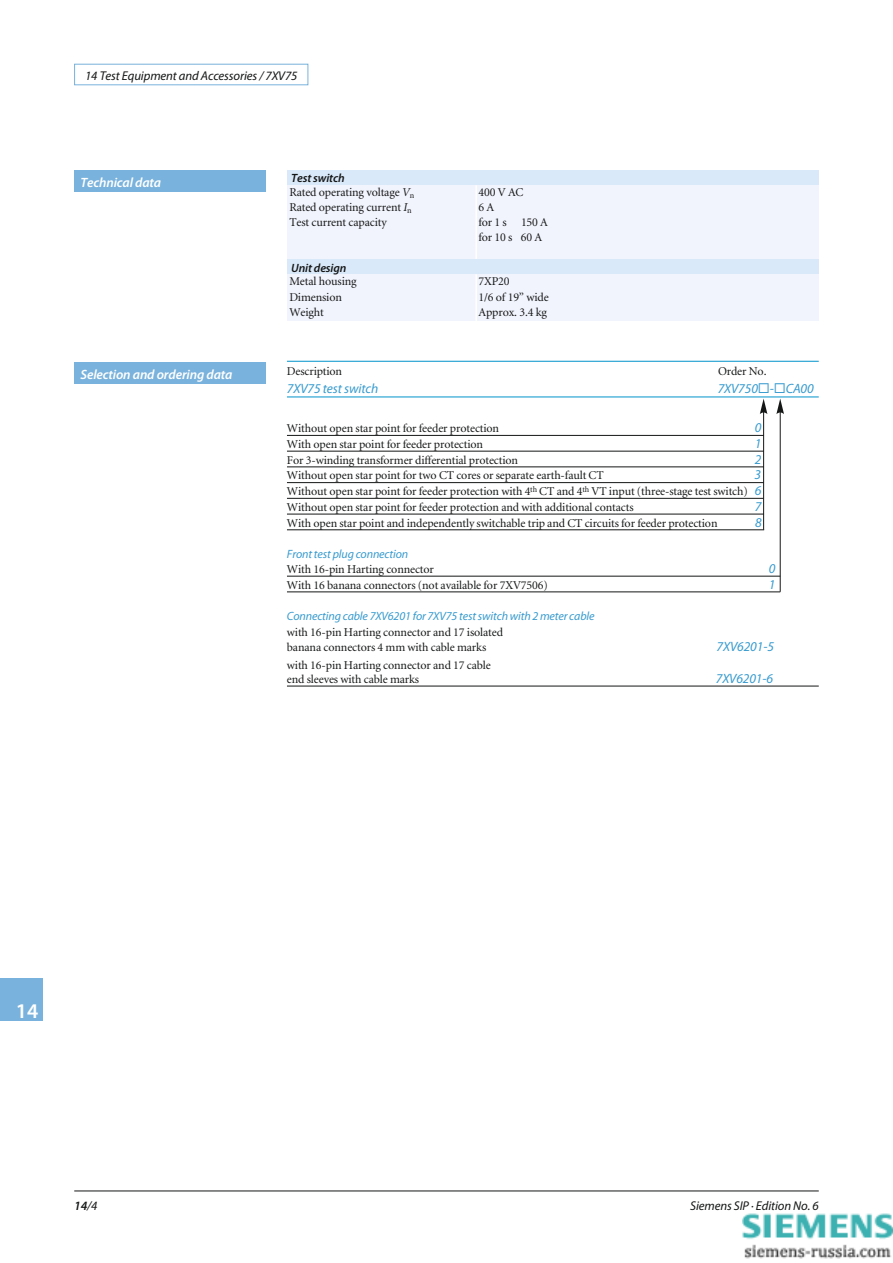
<style>
.page{position:relative;width:893px;height:1263px;background:#fff}
.page>*{position:absolute;margin:0;border:0;box-sizing:border-box;transform-origin:0 0}
.t1{font:300 21px "Myriad Pro";color:#fff}
.t2{font:italic 13.5px "Myriad Pro";letter-spacing:-.01em;color:#389bcf}
.t3{font:italic 300 13.5px "Myriad Pro";letter-spacing:-.01em;color:#fff}
.t4{font:italic 12.75px "Myriad Pro";letter-spacing:-.01em;color:#151616}
.t5{font:italic 300 12.75px "Myriad Pro";color:#151616}
.t6{font:12px/15.1px "Minion";letter-spacing:-.01em;color:#151616}
.t7{font:italic 12px "Myriad";letter-spacing:-.015em;color:#389bcf}
.t8{font:italic 300 12px "Myriad Pro";letter-spacing:-.01em;color:#151616}
.s1{font-style:italic}
.s2{font-family:"Myriad Pro";font-style:italic;font-size:13.5px;color:#389bcf}
.s3{font-weight:400}
</style>
<div class="page">
<div style="left:287px;top:170px;width:531px;height:151px;background:#f1f4fd"></div>
<div style="left:287px;top:259px;width:531px;height:15px;background:#d9e9f9"></div>
<div style="left:287px;top:170px;width:531px;height:15px;background:#d9e9f9"></div>
<hr style="left:74px;top:1191px;width:744px;height:1px;background:#151616">
<div style="left:74px;top:64px;width:234px;height:21px;border:1px solid #79b2dc"></div>
<div style="left:0;top:978px;width:42px;height:43px;background:#79b2dc"></div>
<hr style="left:287px;top:361px;width:531px;height:1px;background:#0093cb">
<hr style="left:287px;top:397px;width:531px;height:1px;background:#0093cb">
<hr style="left:287px;top:435px;width:476px;height:1px;background:#151616">
<hr style="left:287px;top:451px;width:476px;height:1px;background:#151616">
<hr style="left:287px;top:467px;width:476px;height:1px;background:#151616">
<hr style="left:287px;top:482px;width:476px;height:1px;background:#151616">
<hr style="left:287px;top:498px;width:476px;height:1px;background:#151616">
<hr style="left:287px;top:514px;width:476px;height:1px;background:#151616">
<hr style="left:287px;top:529px;width:477px;height:1px;background:#151616">
<hr style="left:287px;top:576px;width:493px;height:1px;background:#151616">
<hr style="left:287px;top:592px;width:493px;height:1px;background:#151616">
<hr style="left:287px;top:686px;width:531px;height:1px;background:#151616">
<hr style="left:779px;top:412px;width:1px;height:180px;background:#151616">
<svg style="left:776px;top:399px;width:8px;height:15px"></svg>
<hr style="left:763px;top:412px;width:1px;height:118px;background:#151616">
<svg style="left:759px;top:399px;width:8px;height:15px"></svg>
<div style="left:74px;top:170px;width:192px;height:21px;background:#79b2dc"></div>
<div style="left:74px;top:363px;width:192px;height:21px;background:#79b2dc"></div>
<hr style="left:475px;top:185px;width:2px;height:74px;background:#fff">
<hr style="left:475px;top:274px;width:2px;height:74px;background:#fff">
<img style="left:742px;top:1213px;width:150px;height:46px">
<p class="t4" style="left:85px;top:71px;width:214px">14 Test Equipment and Accessories / 7XV75</p>
<p class="t3" style="left:81px;top:177px;width:82px">Technical data</p>
<p class="t3" style="left:81px;top:370px;width:153px">Selection and ordering data</p>
<p class="t8" style="left:291px;top:173px;width:55px">Test switch</p>
<p class="t6" style="left:289px;top:185px;width:126px">Rated operating voltage <span class="s1">V</span><sub>n</sub></p>
<p class="t6" style="left:478px;top:185px;width:47px">400 V AC</p>
<p class="t6" style="left:289px;top:200px;width:124px">Rated operating current <span class="s1">I</span><sub>n</sub></p>
<p class="t6" style="left:478px;top:200px;width:17px">6A</p>
<p class="t6" style="left:289px;top:216px;width:99px">Test current capacity</p>
<p class="t6" style="left:478px;top:216px;width:71px">for1s 150A for10s 60A</p>
<p class="t8" style="left:291px;top:263px;width:57px">Unit design</p>
<p class="t6" style="left:289px;top:275px;width:69px">Metal housing</p>
<p class="t6" style="left:478px;top:275px;width:33px">7XP20</p>
<p class="t6" style="left:289px;top:290px;width:54px">Dimension</p>
<p class="t6" style="left:478px;top:290px;width:72px">1/6 of 19” wide</p>
<p class="t6" style="left:289px;top:305px;width:36px">Weight</p>
<p class="t6" style="left:478px;top:305px;width:70px">Approx. 3.4 kg</p>
<p class="t6" style="left:287px;top:364px;width:57px">Description</p>
<p class="t6" style="left:718px;top:364px;width:50px">Order No.</p>
<p class="t2" style="left:287px;top:384px;width:93px">7XV75 test switch</p>
<p class="t2" style="left:717px;top:384px;width:98px">7XV750 - CA00</p>
<p class="t6" style="left:287px;top:422px;width:214px">Without open star point for feeder protection</p>
<p class="t2" style="left:754px;top:423px;width:8px">0</p>
<p class="t6" style="left:287px;top:437px;width:198px">With open star point for feeder protection</p>
<p class="t2" style="left:754px;top:438px;width:8px">1</p>
<p class="t6" style="left:287px;top:453px;width:232px">For 3-winding transformer differential protection</p>
<p class="t2" style="left:754px;top:454px;width:8px">2</p>
<p class="t6" style="left:287px;top:469px;width:318px">Without open star point for two CT cores or separate earth-fault CT</p>
<p class="t2" style="left:754px;top:470px;width:8px">3</p>
<p class="t6" style="left:287px;top:484px;width:476px;line-height:15.8px">Without open star point for feeder protection with 4<sup>th</sup> CT and 4<sup>th</sup> VT input (three-stage test switch) <span class="s2">6<br></span>Without open star point for feeder protection and with additional contacts</p>
<p class="t2" style="left:754px;top:501px;width:8px">7</p>
<p class="t6" style="left:287px;top:516px;width:432px">With open star point and independently switchable trip and CT circuits for feeder protection</p>
<p class="t2" style="left:755px;top:517px;width:8px">8</p>
<p class="t7" style="left:287px;top:549px;width:123px">Front test plug connection</p>
<p class="t6" style="left:287px;top:562px;width:148px">With 16-pin Harting connector</p>
<p class="t2" style="left:769px;top:563px;width:8px">0</p>
<p class="t6" style="left:287px;top:578px;width:262px">With 16 banana connectors (not available for 7XV7506)</p>
<p class="t2" style="left:769px;top:579px;width:8px">1</p>
<p class="t7" style="left:287px;top:612px;width:309px">Connecting cable 7XV6201for 7XV75 test switch with 2 meter cable</p>
<p class="t6" style="left:287px;top:626px;width:217px">with 16-pin Harting connector and 17 isolated banana connectors 4 mm with cable marks</p>
<p class="t2" style="left:716px;top:641px;width:59px">7XV6201-5</p>
<p class="t6" style="left:287px;top:659px;width:205px;line-height:13.8px">with 16-pin Harting connector and 17 cable end sleeves with cable marks</p>
<p class="t2" style="left:715px;top:673px;width:59px">7XV6201-6</p>
<h1 class="t1" style="left:16px;top:1004px;width:24px">14</h1>
<p class="t5" style="left:74px;top:1201px;width:25px">14<span class="s3">/4</span></p>
<p class="t4" style="left:690px;top:1201px;width:130px">Siemens SIP · Edition No. 6</p>
</div>
